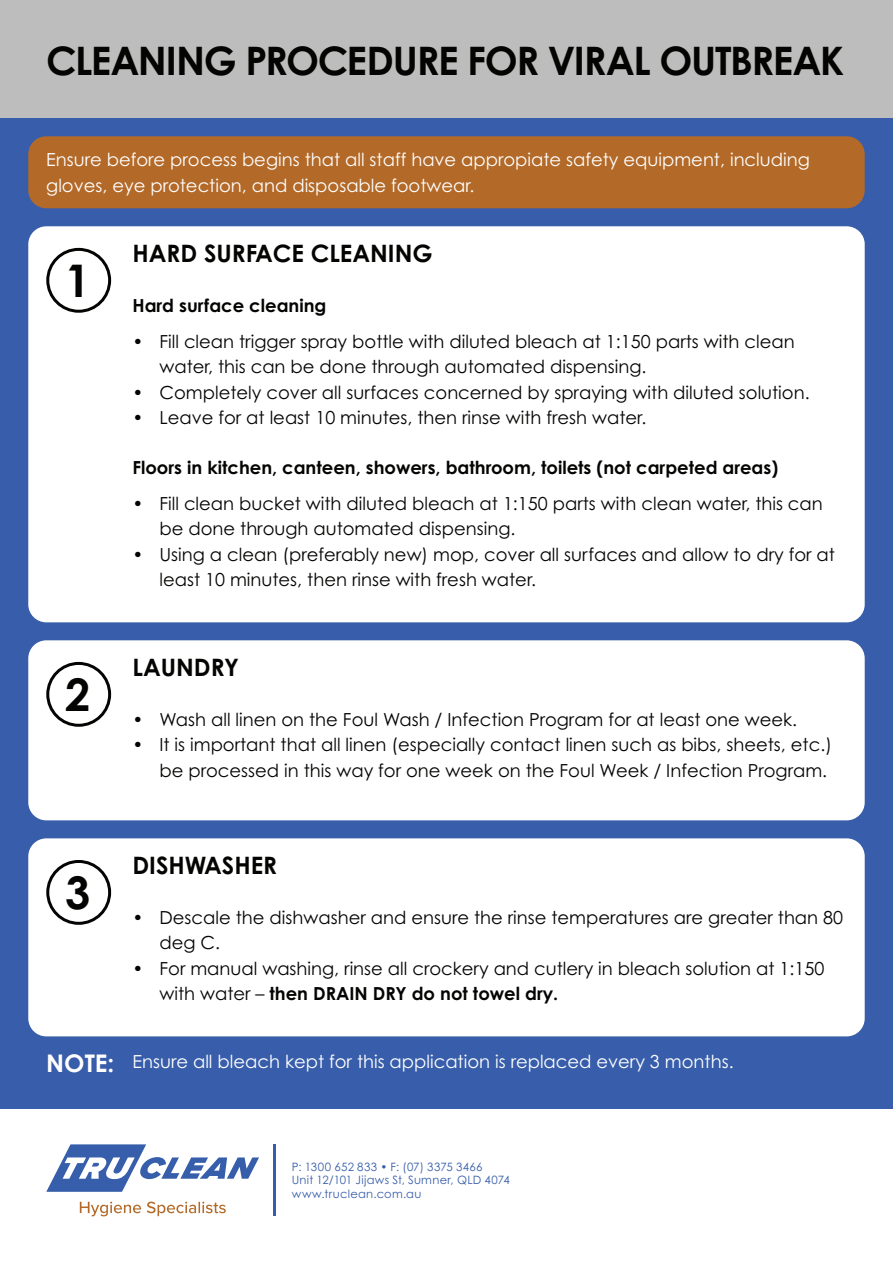
<style>
.page{position:relative;width:893px;height:1263px;background:#fff}
.page>*{position:absolute;margin:0;border:0;box-sizing:border-box;transform-origin:0 0}
.t1{font:700 45px "Century Gothic Std";color:#040503}
.t2{font:700 39.3px "Century Gothic Std";letter-spacing:-.035em;color:#040503}
.t3{font:700 24px "Century Gothic Std";color:#040503}
.t4{font:18px/25.5px "Century Gothic Std";color:#040503}
.t5{font:18px/25.5px "Century Gothic Std";color:#fff}
.t6{font:700 18px "Century Gothic Std";color:#040503}
.t7{font:11.55px/13.8px "Century Gothic Std";letter-spacing:.025em;color:#385eab}
.s1{font-weight:700}
.s2{font-weight:700;font-size:24.3px}
</style>
<div class="page">
<div style="left:0;top:0;width:893px;height:118px;background:#bebdbd"></div>
<div style="left:0;top:118px;width:893px;height:990px;background:#385eab"></div>
<div style="left:28px;top:226px;width:837px;height:396px;background:#fff;border-radius:18px"></div>
<div style="left:28px;top:640px;width:837px;height:180px;background:#fff;border-radius:18px"></div>
<div style="left:28px;top:838px;width:837px;height:198px;background:#fff;border-radius:18px"></div>
<div style="left:28px;top:136px;width:837px;height:72px;background:#b36928;border-radius:18px"></div>
<hr style="left:274px;top:1144px;width:2px;height:72px;background:#385eab">
<svg style="left:80px;top:1201px;width:146px;height:15px"></svg>
<svg style="left:46px;top:1144px;width:213px;height:48px"></svg>
<div style="left:46px;top:248px;width:65px;height:65px;border:3px solid #040503;border-radius:50%"></div>
<div style="left:46px;top:662px;width:65px;height:65px;border:3px solid #040503;border-radius:50%"></div>
<div style="left:46px;top:860px;width:65px;height:65px;border:3px solid #040503;border-radius:50%"></div>
<h2 class="t2" style="left:46px;top:36px;width:799px">CLEANING PROCEDURE FOR VIRAL OUTBREAK</h2>
<p class="t5" style="left:46px;top:147px;width:765px">Ensure before process begins that all staff have appropiate safety equipment, including gloves, eye protection, and disposable footwear.</p>
<h1 class="t1" style="left:65px;top:252px;width:27px">1</h1>
<h1 class="t1" style="left:65px;top:666px;width:27px">2</h1>
<h1 class="t1" style="left:65px;top:864px;width:27px">3</h1>
<h3 class="t3" style="left:132px;top:238px;width:302px">HARD SURFACE CLEANING</h3>
<p class="t6" style="left:132px;top:294px;width:195px">Hard surface cleaning</p>
<p class="t4" style="left:159px;top:328px;width:637px;text-indent:-27px">• Fill clean trigger spray bottle with diluted bleach at 1:150 parts with clean water, this can be done through automated dispensing.</p>
<p class="t4" style="left:132px;top:379px;width:679px">• Completely cover all surfaces concerned by spraying with diluted solution.</p>
<p class="t4" style="left:132px;top:405px;width:515px">• Leave for at least 10 minutes, then rinse with fresh water.</p>
<p class="t6" style="left:132px;top:456px;width:647px">Floors in kitchen, canteen, showers, bathroom, toilets (not carpeted areas)</p>
<p class="t4" style="left:159px;top:490px;width:665px;text-indent:-27px">• Fill clean bucket with diluted bleach at 1:150 parts with clean water, this can be done through automated dispensing.</p>
<p class="t4" style="left:159px;top:541px;width:677px;text-indent:-27px">• Using a clean (preferably new) mop, cover all surfaces and allow to dry for at least 10 minutes, then rinse with fresh water.</p>
<h3 class="t3" style="left:132px;top:652px;width:108px">LAUNDRY</h3>
<p class="t4" style="left:132px;top:706px;width:666px">• Wash all linen on the Foul Wash / Infection Program for at least one week.</p>
<p class="t4" style="left:132px;top:732px;width:701px;text-align:right">• It is important that all linen (especially contact linen such as bibs, sheets, etc.) be processed in this way for one week on the Foul Week / Infection Program.</p>
<h3 class="t3" style="left:132px;top:850px;width:146px">DISHWASHER</h3>
<p class="t4" style="left:159px;top:904px;width:685px;text-indent:-27px">• Descale the dishwasher and ensure the rinse temperatures are greater than 80 deg C.</p>
<p class="t4" style="left:159px;top:955px;width:666px;text-indent:-27px">• For manual washing, rinse all crockery and cutlery in bleach solution at 1:150 with water – <span class="s1">then DRAIN DRY do not towel dry.</span></p>
<p class="t5" style="left:46px;top:1048px;width:689px"><span class="s2">NOTE:</span> Ensure all bleach kept for this application is replaced every 3 months.</p>
<p class="t7" style="left:292px;top:1159px;width:219px">P: 1300 652 833 • F: (07) 3375 3466<br>Unit 12/101 Jijaws St, Sumner, QLD 4074 www.truclean.com.au</p>
</div>
